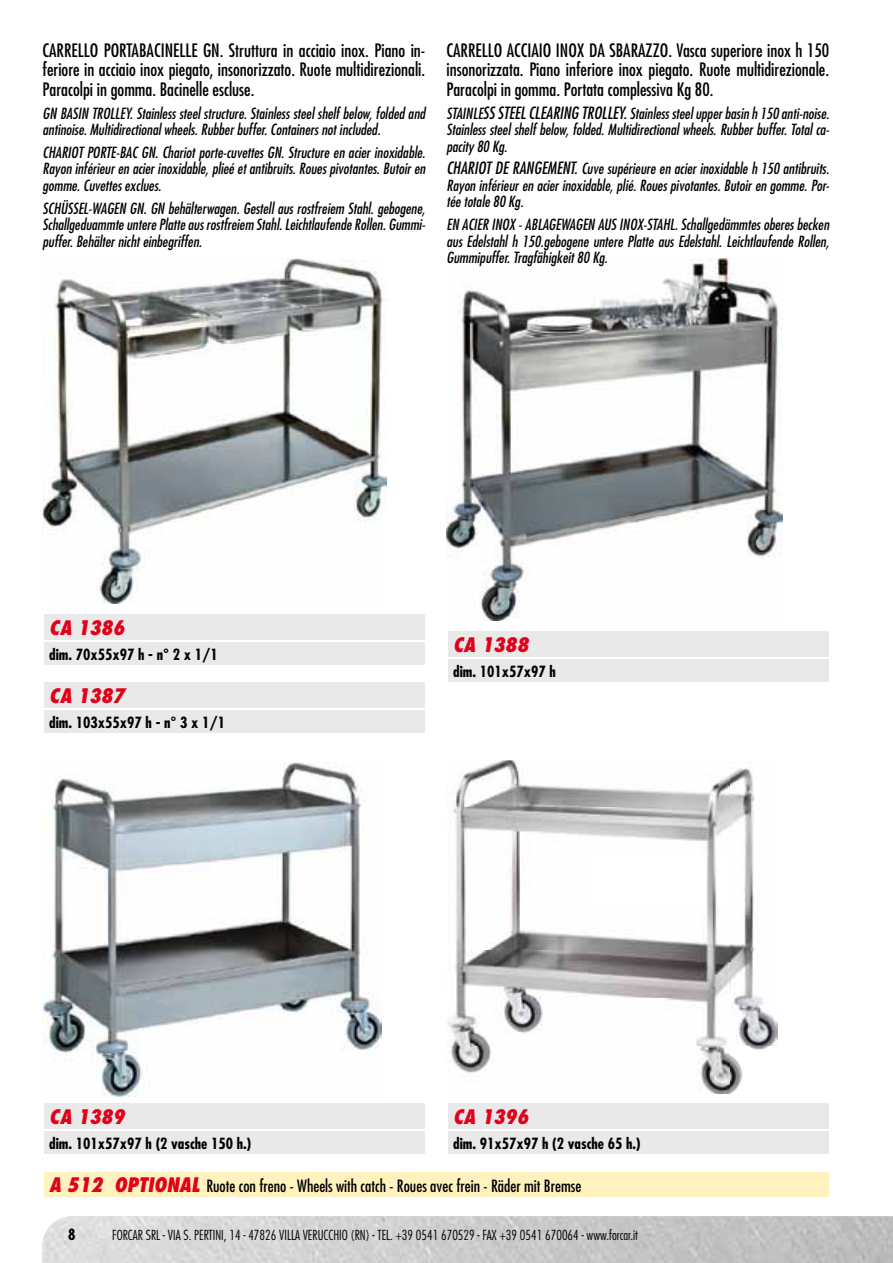
<style>
.page{position:relative;width:893px;height:1263px;background:#fff}
.page>*{position:absolute;margin:0;border:0;box-sizing:border-box;transform-origin:0 0}
.t1{font:italic 800 condensed 19.5px "Futura";color:#e2001a}
.t2{font:condensed 18px/19.5px "Futura";color:#000;text-align:justify}
.t3{font:condensed 16.5px "Futura";color:#000}
.t4{font:italic condensed 15px/16.5px "Futura";color:#000;text-align:justify}
.t5{font:700 condensed 15px "Futura";color:#000}
.t6{font:300 condensed 13.5px "Futura";color:#000}
.s1{font-size:16.5px}
.s2{font-weight:800;font-style:italic;font-size:19.5px;color:#e2001a}
</style>
<div class="page">
<img style="left:43px;top:1216px;width:850px;height:47px">
<img style="left:446px;top:259px;width:336px;height:362px">
<div style="left:43px;top:1171px;width:787px;height:27px;background:#fff2be"></div>
<svg style="left:43px;top:1171px;width:1px;height:27px"></svg>
<hr style="left:829px;top:1171px;width:2px;height:27px;background:#fff">
<div style="left:44px;top:614px;width:381px;height:51px;background:#e9e9ea"></div>
<div style="left:448px;top:631px;width:381px;height:51px;background:#e9e9ea"></div>
<hr style="left:446px;top:657px;width:385px;height:1px;background:#fff">
<div style="left:44px;top:682px;width:381px;height:51px;background:#e9e9ea"></div>
<div style="left:44px;top:1103px;width:381px;height:51px;background:#e9e9ea"></div>
<div style="left:448px;top:1103px;width:381px;height:51px;background:#e9e9ea"></div>
<hr style="left:446px;top:1129px;width:385px;height:1px;background:#fff">
<img style="left:43px;top:259px;width:343px;height:344px">
<img style="left:43px;top:762px;width:338px;height:334px">
<img style="left:447px;top:760px;width:331px;height:334px">
<p class="t2" style="left:43px;top:40px;width:384px">CARRELLO PORTABACINELLE GN. Struttura in acciaio inox. Piano in&shy;feriore in acciaio inox piegato, insonorizzato. Ruote multidirezionali.<br>Paracolpi in gomma. Bacinelle escluse.</p>
<p class="t4" style="left:43px;top:105px;width:384px">GN BASIN TROLLEY. Stainless steel structure. Stainless steel shelf below, folded and antinoise. Multidirectional wheels. Rubber buffer. Containers not included.</p>
<p class="t4" style="left:43px;top:144px;width:384px">CHARIOT PORTE-BAC GN. Chariot porte-cuvettes GN. Structure en acier inoxidable.<br>Rayon inférieur en acier inoxidable, plieé et antibruits. Roues pivotantes. Butoir en gomme. Cuvettes exclues.</p>
<p class="t4" style="left:43px;top:200px;width:384px">SCHÜSSEL-WAGEN GN. GN behälterwagen. Gestell aus rostfreiem Stahl. gebogene, Schallgeduammte untere Platte aus rostfreiem Stahl. Leichtlaufende Rollen. Gummi&shy;puffer. Behälter nicht einbegriffen.</p>
<p class="t2" style="left:446px;top:40px;width:384px">CARRELLO ACCIAIO INOX DA SBARAZZO. Vasca superiore inox h 150 insonorizzata. Piano inferiore inox piegato. Ruote multidirezionale.<br>Paracolpi in gomma. Portata complessiva Kg 80.</p>
<p class="t4" style="left:446px;top:105px;width:384px">STAINLE<span class="s1">SS STEEL CLEARING TROLLEY.</span> Stainless steel upper basin h 150 anti-noise.<br>Stainless steel shelf below, folded. Multidirectional wheels. Rubber buffer. Total ca&shy;pacity 80 Kg.</p>
<p class="t4" style="left:446px;top:160px;width:384px"><span class="s1">CHARIOT DE RANGEMENT.</span> Cuve supérieure en acier inoxidable h 150 antibruits.<br>Rayon inférieur en acier inoxidable, plié. Roues pivotantes. Butoir en gomme. Por&shy;tée totale 80 Kg.</p>
<p class="t4" style="left:446px;top:216px;width:384px">EN ACIER INOX - ABLAGEWAGEN AUS INOX-STAHL. Schallgedämmtes oberes becken aus Edelstahl h 150.gebogene untere Platte aus Edelstahl. Leichtlaufende Rollen, Gummipuffer. Tragfähigkeit 80 Kg.</p>
<h1 class="t1" style="left:49px;top:615px;width:77px">CA 1386</h1>
<p class="t5" style="left:49px;top:645px;width:170px">dim. 70x55x97 h - n° 2 x 1/1</p>
<h1 class="t1" style="left:49px;top:683px;width:77px">CA 1387</h1>
<p class="t5" style="left:49px;top:713px;width:177px">dim. 103x55x97 h - n° 3 x 1/1</p>
<h1 class="t1" style="left:453px;top:632px;width:77px">CA 1388</h1>
<p class="t5" style="left:453px;top:662px;width:104px">dim. 101x57x97 h</p>
<h1 class="t1" style="left:49px;top:1104px;width:77px">CA 1389</h1>
<p class="t5" style="left:49px;top:1134px;width:204px">dim. 101x57x97 h (2 vasche 150 h.)</p>
<h1 class="t1" style="left:453px;top:1104px;width:77px">CA 1396</h1>
<p class="t5" style="left:453px;top:1134px;width:189px">dim. 91x57x97 h (2 vasche 65 h.)</p>
<p class="t3" style="left:49px;top:1176px;width:534px"><span class="s2">A 512 OPTIONAL</span> Ruote con freno - Wheels with catch - Roues avec frein - Räder mit Bremse</p>
<p class="t5" style="left:68px;top:1225px;width:9px">8</p>
<p class="t6" style="left:112px;top:1227px;width:527px">FORCAR SRL - VIA S. PERTINI, 14 - 47826 VILLA VERUCCHIO (RN) - TEL. +39 0541 670529 - FAX +39 0541 670064 - www.forcar.it</p>
</div>
